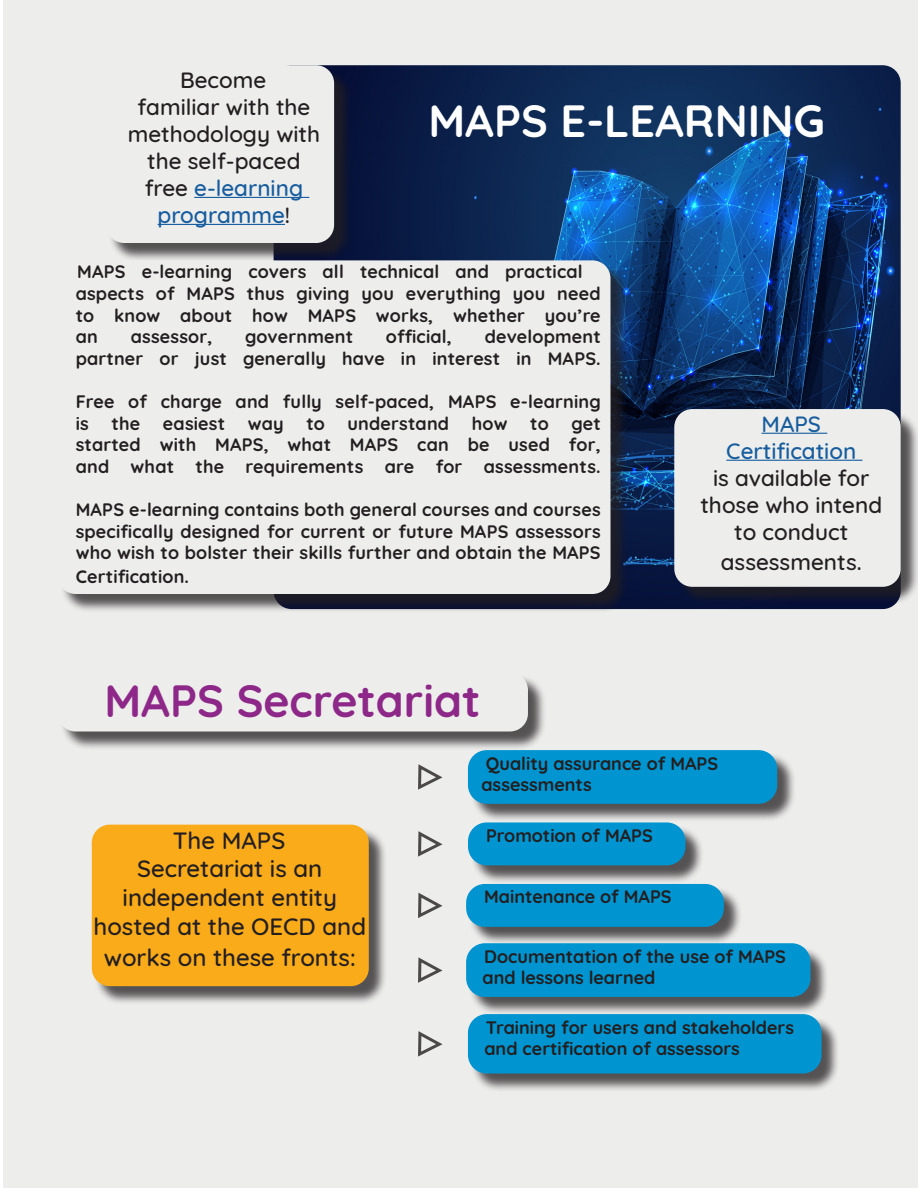
<style>
.page{position:relative;width:918px;height:1188px;background:#fff}
.page>*{position:absolute;margin:0;border:0;box-sizing:border-box;transform-origin:0 0}
.t1{font:700 45px "Quicksand";color:#8d2888}
.t2{font:700 45px "Quicksand";color:#fff}
.t3{font:500 24px/29.2px "Quicksand";color:#231f20;text-align:center}
.t4{font:500 22.5px/27px "Quicksand";color:#231f20;text-align:center}
.t5{font:500 22.5px/27px "Quicksand";color:#175d9e;text-align:center}
.t6{font:700 18px/21.6px "Quicksand";letter-spacing:.01em;color:#231f20}
.s1{color:#175d9e}
</style>
<div class="page">
<div style="left:3px;top:0;width:915px;height:1188px;background:#ededec"></div>
<img style="left:320px;top:65px;width:581px;height:544px">
<div style="left:60px;top:674px;width:487px;height:76px;background:#231f20;opacity:.75"></div>
<div style="left:58px;top:672px;width:470px;height:60px;background:#ededec;border-radius:18px"></div>
<div style="left:94px;top:827px;width:294px;height:178px;background:#231f20;opacity:.75"></div>
<div style="left:92px;top:825px;width:277px;height:161px;background:#faab1a;border-radius:18px"></div>
<div style="left:470px;top:752px;width:326px;height:70px;background:#231f20;opacity:.75"></div>
<div style="left:469px;top:751px;width:307px;height:52px;background:#0094d0;border-radius:18px"></div>
<div style="left:468px;top:750px;width:309px;height:54px;border:2px solid #0094d0;border-radius:18px"></div>
<div style="left:470px;top:825px;width:234px;height:59px;background:#231f20;opacity:.75"></div>
<div style="left:469px;top:823px;width:216px;height:42px;background:#0094d0;border-radius:18px"></div>
<div style="left:468px;top:822px;width:218px;height:43px;border:2px solid #0094d0;border-radius:18px"></div>
<div style="left:468px;top:886px;width:274px;height:59px;background:#231f20;opacity:.75"></div>
<div style="left:467px;top:885px;width:256px;height:41px;background:#0094d0;border-radius:18px"></div>
<div style="left:466px;top:884px;width:258px;height:43px;border:2px solid #0094d0;border-radius:18px"></div>
<div style="left:468px;top:945px;width:361px;height:71px;background:#231f20;opacity:.75"></div>
<div style="left:467px;top:944px;width:343px;height:52px;background:#0094d0;border-radius:18px"></div>
<div style="left:466px;top:943px;width:345px;height:54px;border:2px solid #0094d0;border-radius:18px"></div>
<div style="left:470px;top:1016px;width:370px;height:76px;background:#231f20;opacity:.75"></div>
<div style="left:469px;top:1015px;width:352px;height:58px;background:#0094d0;border-radius:18px"></div>
<div style="left:468px;top:1014px;width:354px;height:60px;border:2px solid #0094d0;border-radius:18px"></div>
<div style="left:108px;top:68px;width:245px;height:194px;background:#231f20;opacity:.75"></div>
<div style="left:106px;top:65px;width:228px;height:178px;background:#ededec;border-radius:18px"></div>
<hr style="left:194px;top:197px;width:115px;height:1px;background:#175d9e">
<hr style="left:158px;top:224px;width:127px;height:1px;background:#175d9e">
<div style="left:60px;top:263px;width:569px;height:350px;background:#231f20;opacity:.75"></div>
<div style="left:58px;top:260px;width:553px;height:334px;background:#ededec;border-radius:18px"></div>
<div style="left:677px;top:411px;width:241px;height:195px;background:#231f20;opacity:.75"></div>
<div style="left:674px;top:409px;width:227px;height:178px;background:#ededec;border-radius:18px"></div>
<hr style="left:762px;top:433px;width:65px;height:1px;background:#175d9e">
<hr style="left:726px;top:460px;width:136px;height:1px;background:#175d9e">
<svg style="left:418px;top:764px;width:25px;height:26px"></svg>
<svg style="left:418px;top:831px;width:25px;height:26px"></svg>
<svg style="left:418px;top:892px;width:25px;height:26px"></svg>
<svg style="left:418px;top:957px;width:25px;height:26px"></svg>
<svg style="left:418px;top:1031px;width:25px;height:26px"></svg>
<p class="t4" style="left:128px;top:64px;width:194px">Become<br>familiar with the methodology with the self-paced free <span class="s1">e-learning programme</span>!</p>
<p class="t6" style="left:76px;top:260px;width:527px">MAPS e-learning covers all technical and practical aspects of MAPS thus giving you everything you need to know about how MAPS works, whether you’re an</p>
<p class="t2" style="left:428px;top:84px;width:398px">MAPS E-LEARNING</p>
<p class="t6" style="left:76px;top:324px;width:527px;text-align:right">development<br>partner or just generally have in interest in MAPS.</p>
<p class="t6" style="left:76px;top:389px;width:527px">Free of charge and fully self-paced, MAPS e-learning is</p>
<p class="t6" style="left:131px;top:324px;width:83px">assessor,</p>
<p class="t6" style="left:245px;top:324px;width:109px">government</p>
<p class="t6" style="left:386px;top:324px;width:67px">official,</p>
<p class="t5" style="left:726px;top:408px;width:131px">MAPS<br>Certification</p>
<p class="t4" style="left:700px;top:462px;width:183px">is available for those who intend to conduct</p>
<p class="t4" style="left:721px;top:547px;width:143px">assessments.</p>
<p class="t6" style="left:112px;top:411px;width:30px">the</p>
<p class="t6" style="left:163px;top:411px;width:64px">easiest</p>
<p class="t6" style="left:248px;top:411px;width:37px">way</p>
<p class="t6" style="left:306px;top:411px;width:20px">to</p>
<p class="t6" style="left:348px;top:411px;width:103px">understand</p>
<p class="t6" style="left:472px;top:411px;width:37px">how</p>
<p class="t6" style="left:530px;top:411px;width:20px">to</p>
<p class="t6" style="left:76px;top:411px;width:527px;text-align:justify;text-indent:496px">get started with MAPS, what MAPS can be used for, and what the requirements are for assessments.</p>
<p class="t6" style="left:76px;top:497px;width:527px;text-align:justify">MAPS e-learning contains both general courses and courses specifically designed for current or future MAPS assessors who wish to bolster their skills further and obtain the MAPS</p>
<p class="t6" style="left:76px;top:564px;width:115px">Certification.</p>
<p class="t1" style="left:104px;top:664px;width:378px">MAPS Secretariat</p>
<p class="t3" style="left:94px;top:823px;width:274px">The MAPS<br>Secretariat is an independent entity hosted at the OECD and works on these fronts:</p>
<p class="t6" style="left:481px;top:751px;width:238px">Quality assurance of MAPS assessments</p>
<p class="t6" style="left:486px;top:823px;width:168px">Promotion of MAPS</p>
<p class="t6" style="left:484px;top:885px;width:189px">Maintenance of MAPS</p>
<p class="t6" style="left:483px;top:944px;width:305px">Documentation of the use of MAPS and lessons learned</p>
<p class="t6" style="left:484px;top:1015px;width:311px">Training for users and stakeholders and certification of assessors</p>
</div>
